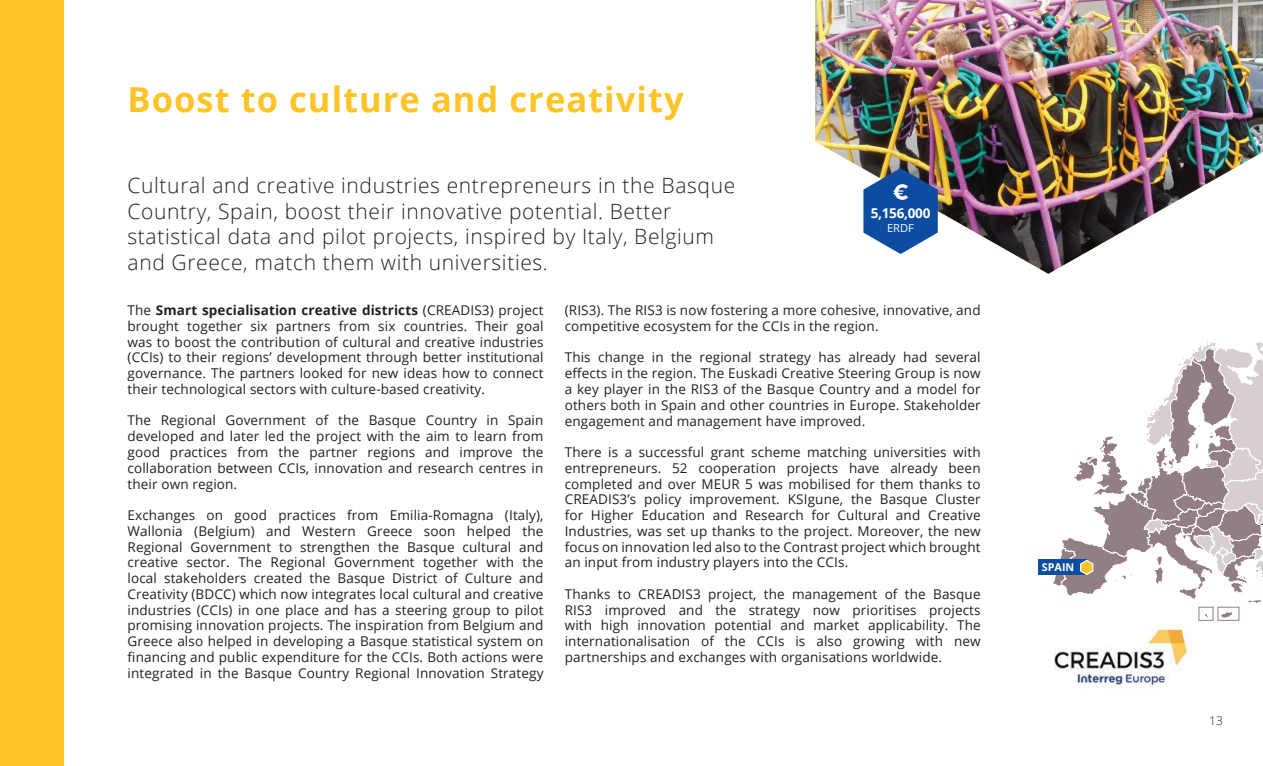
<style>
.page{position:relative;width:1263px;height:766px;background:#fff}
.page>*{position:absolute;margin:0;border:0;box-sizing:border-box;transform-origin:0 0}
.t1{font:700 34.5px "Open Sans";letter-spacing:.03em;color:#fec427}
.t2{font:300 21px/25.5px "Open Sans";letter-spacing:.03em;color:#231f20}
.t3{font:13.5px/15.8px "Open Sans";letter-spacing:.01em;color:#231f20;text-align:justify}
.t4{font:700 13.5px "Open Sans";letter-spacing:-.02em;color:#fff}
.t5{font:300 12px "Open Sans";color:#231f20}
.t6{font:11.1px "Open Sans";color:#fff}
.t7{font:700 10.8px "Open Sans";color:#fff}
.s1{font-weight:700}
</style>
<div class="page">
<div style="left:0;top:0;width:64px;height:765px;background:#fec427"></div>
<img style="left:815px;top:0;width:448px;height:274px">
<svg style="left:863px;top:168px;width:75px;height:86px"></svg>
<img style="left:1054px;top:627px;width:134px;height:66px">
<div style="left:1038px;top:559px;width:49px;height:16px;background:#0d4da1"></div>
<svg style="left:1053px;top:341px;width:210px;height:278px"></svg>
<h1 class="t1" style="left:128px;top:75px;width:558px">Boost to culture and creativity</h1>
<h2 class="t2" style="left:128px;top:172px;width:609px">Cultural and creative industries entrepreneurs in the Basque Country, Spain, boost their innovative potential. Better statistical data and pilot projects, inspired by Italy, Belgium and Greece, match them with universities.</h2>
<p class="t4" style="left:871px;top:204px;width:61px">5,156,000</p>
<p class="t6" style="left:887px;top:220px;width:28px">ERDF</p>
<p class="t3" style="left:128px;top:302px;width:417px">The <span class="s1">Smart specialisation creative districts</span> (CREADIS3) project brought together six partners from six countries. Their goal was to boost the contribution of cultural and creative industries (CCIs) to their regions’ development through better institutional governance. The partners looked for new ideas how to connect their technological sectors with culture-based creativity.</p>
<p class="t3" style="left:128px;top:412px;width:417px">The Regional Government of the Basque Country in Spain developed and later led the project with the aim to learn from good practices from the partner regions and improve the collaboration between CCIs, innovation and research centres in their own region.</p>
<p class="t3" style="left:128px;top:506px;width:417px">Exchanges on good practices from Emilia-Romagna (Italy), Wallonia (Belgium) and Western Greece soon helped the Regional Government to strengthen the Basque cultural and creative sector. The Regional Government together with the local stakeholders created the Basque District of Culture and Creativity (BDCC) which now integrates local cultural and creative industries (CCIs) in one place and has a steering group to pilot promising innovation projects. The inspiration from Belgium and Greece also helped in developing a Basque statistical system on financing and public expenditure for the CCIs. Both actions were integrated in the Basque Country Regional Innovation Strategy</p>
<p class="t3" style="left:565px;top:302px;width:417px">(RIS3). The RIS3 is now fostering a more cohesive, innovative, and competitive ecosystem for the CCIs in the region.</p>
<p class="t3" style="left:565px;top:349px;width:417px">This change in the regional strategy has already had several effects in the region. The Euskadi Creative Steering Group is now a key player in the RIS3 of the Basque Country and a model for others both in Spain and other countries in Europe. Stakeholder engagement and management have improved.</p>
<p class="t3" style="left:565px;top:444px;width:417px">There is a successful grant scheme matching universities with entrepreneurs. 52 cooperation projects have already been completed and over MEUR 5 was mobilised for them thanks to CREADIS3’s policy improvement. KSIgune, the Basque Cluster for Higher Education and Research for Cultural and Creative Industries, was set up thanks to the project. Moreover, the new focus on innovation led also to the Contrast project which brought an input from industry players into the CCIs.</p>
<p class="t3" style="left:565px;top:585px;width:417px">Thanks to CREADIS3 project, the management of the Basque RIS3 improved and the strategy now prioritises projects with high innovation potential and market applicability. The internationalisation of the CCIs is also growing with new partnerships and exchanges with organisations worldwide.</p>
<p class="t7" style="left:1042px;top:559px;width:34px">SPAIN</p>
<p class="t5" style="left:1209px;top:712px;width:15px">13</p>
</div>
